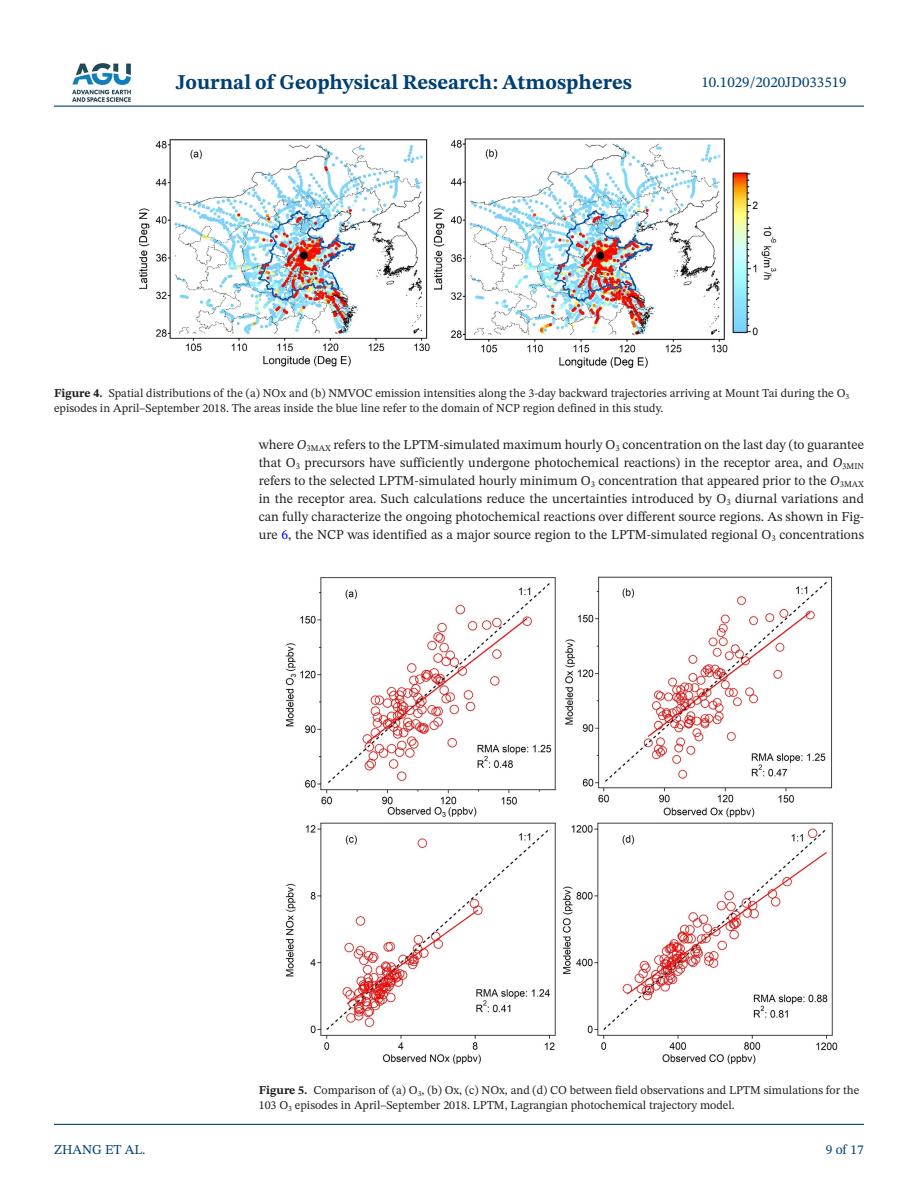
<style>
.page{position:relative;width:918px;height:1188px;background:#fff}
.page>*{position:absolute;margin:0;border:0;box-sizing:border-box;transform-origin:0 0}
.t1{font:700 21px "STIX Two Text";color:#004073}
.t2{font:15px "STIX Two Text";color:#004073}
.t3{font:13.5px/18px "STIX Two Text";color:#231f20;text-align:justify}
.t4{font:13.5px "STIX Two Text";color:#004073}
.t5{font:12px/15px "STIX Two Text";color:#231f20}
.s1{font-weight:700}
.s2{font-style:italic}
.s3{color:#00f}
</style>
<div class="page">
<hr style="left:54px;top:106px;width:810px;height:1px;background:#004073">
<hr style="left:54px;top:1124px;width:810px;height:1px;background:#004073">
<img style="left:72px;top:63px;width:59px;height:39px">
<img style="left:139px;top:138px;width:638px;height:230px">
<img style="left:285px;top:576px;width:553px;height:489px">
<h1 class="t1" style="left:176px;top:67px;width:458px">Journal of Geophysical Research: Atmospheres</h1>
<p class="t2" style="left:701px;top:72px;width:147px">10.1029/2020JD033519</p>
<p class="t5" style="left:54px;top:385px;width:797px"><span class="s1">Figure 4.</span> Spatial distributions of the (a) NOx and (b) NMVOC emission intensities along the 3-day backward trajectories arriving at Mount Tai during the O<sub>3 </sub>episodes in April–September 2018. The areas inside the blue line refer to the domain of NCP region defined in this study.</p>
<p class="t3" style="left:259px;top:436px;width:607px">where <span class="s2">O</span><sub>3MAX</sub> refers to the LPTM-simulated maximum hourly O<sub>3</sub> concentration on the last day (to guarantee that O<sub>3</sub> precursors have sufficiently undergone photochemical reactions) in the receptor area, and <span class="s2">O</span><sub>3MIN </sub>refers to the selected LPTM-simulated hourly minimum O<sub>3</sub> concentration that appeared prior to the <span class="s2">O</span><sub>3MAX </sub>in the receptor area. Such calculations reduce the uncertainties introduced by O<sub>3</sub> diurnal variations and can fully characterize the ongoing photochemical reactions over different source regions. As shown in Fig&shy;ure <span class="s3">6</span>, the NCP was identified as a major source region to the LPTM-simulated regional O<sub>3</sub> concentrations</p>
<p class="t4" style="left:54px;top:1140px;width:93px">ZHANG ET AL.</p>
<p class="t5" style="left:259px;top:1083px;width:602px"><span class="s1">Figure 5.</span> Comparison of (a) O<sub>3</sub>, (b) Ox, (c) NOx, and (d) CO between field observations and LPTM simulations for the<br>103 O<sub>3</sub> episodes in April–September 2018. LPTM, Lagrangian photochemical trajectory model.</p>
<p class="t4" style="left:826px;top:1140px;width:40px">9 of 17</p>
</div>
